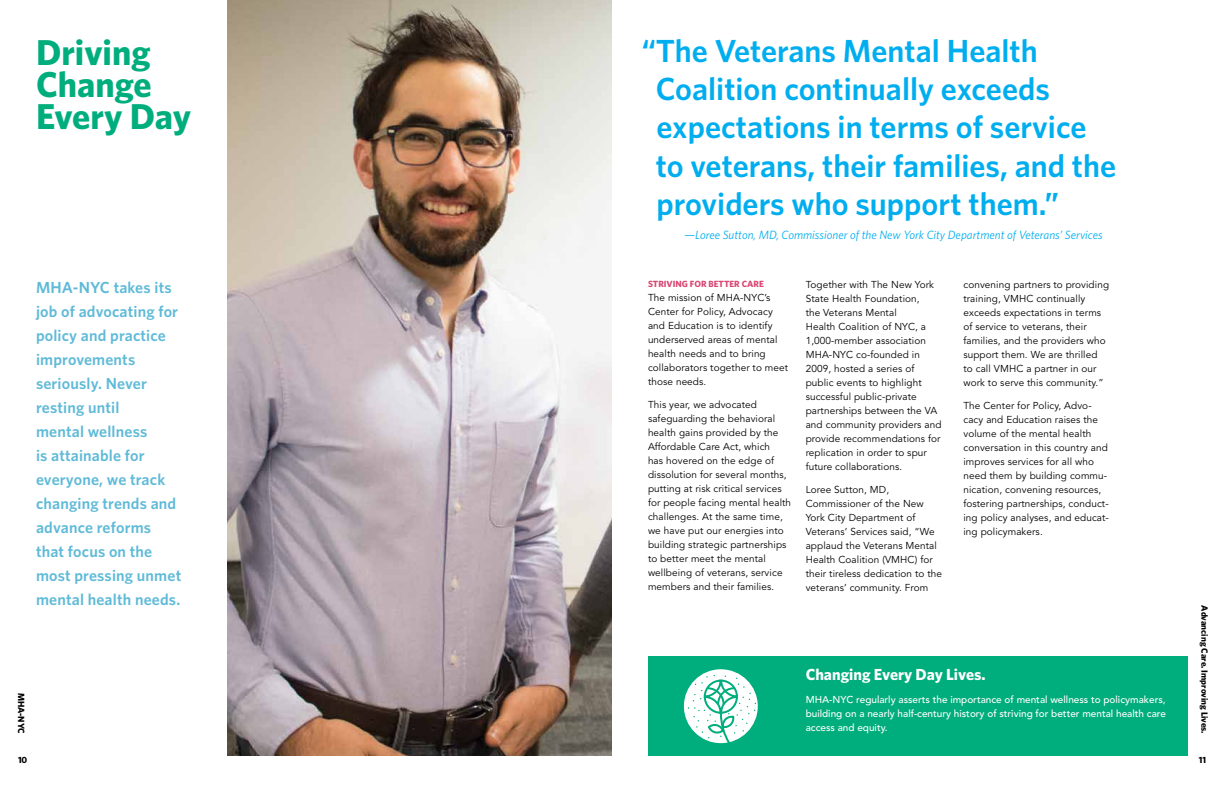
<style>
.page{position:relative;width:1224px;height:792px;background:#fff}
.page>*{position:absolute;margin:0;border:0;box-sizing:border-box;transform-origin:0 0}
.t1{font:700 36px/32px "Whitney";color:#00ad7c}
.t2{font:600 32px/38.4px "Whitney";color:#00aeef}
.t3{font:600 16px/24px "Whitney";letter-spacing:.01em;color:#5fbad8}
.t4{font:700 16px "Whitney";color:#fff}
.t5{font:italic 12px "Whitney";color:#00aeef}
.t6{font:10px/14px "Avenir LT Std";letter-spacing:.01em;color:#000}
.t7{font:500 10px/14px "Avenir LT Std";color:#fff;text-align:justify}
.t8{font:700 9px "Whitney";color:#000}
.t9{font:700 9px "Whitney";color:#d94772}
</style>
<div class="page">
<div style="left:648px;top:657px;width:540px;height:99px;background:#00ad7c"></div>
<div style="left:684px;top:669px;width:74px;height:74px;background:#fff;border-radius:50%"></div>
<svg style="left:688px;top:675px;width:68px;height:69px"></svg>
<img style="left:227px;top:0;width:385px;height:756px">
<h1 class="t1" style="left:36px;top:35px;width:157px">Driving<br>Change<br>Every Day</h1>
<p class="t3" style="left:36px;top:275px;width:147px">MHA-NYC takes its job of advocating for policy and practice improvements seriously. Never resting until<br>mental wellness<br>is attainable for everyone, we track changing trends and advance reforms that focus on the most pressing unmet mental health needs.</p>
<p class="t8" style="left:27px;top:693px;width:43px;rotate:90deg">MHA-NYC</p>
<h2 class="t2" style="left:656px;top:30px;width:462px;text-indent:-14px">“The Veterans Mental Health<br>Coalition continually exceeds expectations in terms of service to veterans, their families, and the providers who support them.”</h2>
<p class="t5" style="left:684px;top:227px;width:420px">—Loree Sutton, MD, Commissioner of the New York City Department of Veterans’ Services</p>
<p class="t9" style="left:648px;top:279px;width:117px">STRIVING FOR BETTER CARE</p>
<p class="t6" style="left:648px;top:291px;width:142px">The mission of MHA-NYC’s<br>Center for Policy, Advocacy and Education is to identify underserved areas of mental health needs and to bring collaborators together to meet those needs.</p>
<p class="t6" style="left:648px;top:398px;width:145px">This year, we advocated safeguarding the behavioral health gains provided by the<br>Affordable Care Act, which<br>has hovered on the edge of dissolution for several months, putting at risk critical services for people facing mental health challenges. At the same time, we have put our energies into building strategic partnerships to better meet the mental wellbeing of veterans, service members and their families.</p>
<p class="t6" style="left:806px;top:277px;width:137px">Together with The New York<br>State Health Foundation,<br>the Veterans Mental<br>Health Coalition of NYC, a<br>1,000-member association<br>MHA-NYC co-founded in<br>2009, hosted a series of public events to highlight successful public-private partnerships between the VA and community providers and provide recommendations for replication in order to spur future collaborations.</p>
<p class="t6" style="left:806px;top:482px;width:138px">Loree Sutton, MD,<br>Commissioner of the New<br>York City Department of<br>Veterans’ Services said, “We applaud the Veterans Mental<br>Health Coalition (VMHC) for their tireless dedication to the veterans’ community. From</p>
<p class="t6" style="left:963px;top:277px;width:147px">convening partners to providing training, VMHC continually exceeds expectations in terms of service to veterans, their families, and the providers who support them. We are thrilled to call VMHC a partner in our work to serve this community.”</p>
<p class="t6" style="left:963px;top:398px;width:147px">The Center for Policy, Advo&shy;cacy and Education raises the volume of the mental health conversation in this country and improves services for all who need them by building commu&shy;nication, convening resources, fostering partnerships, conduct&shy;ing policy analyses, and educat&shy;ing policymakers.</p>
<h3 class="t4" style="left:806px;top:665px;width:181px">Changing Every Day Lives.</h3>
<p class="t7" style="left:806px;top:693px;width:362px">MHA-NYC regularly asserts the importance of mental wellness to policymakers, building on a nearly half-century history of striving for better mental health care access and equity.</p>
<p class="t8" style="left:1210px;top:605px;width:130px;rotate:90deg">Advancing Care. Improving Lives.</p>
<p class="t8" style="left:18px;top:755px;width:11px">10</p>
<p class="t8" style="left:1199px;top:755px;width:9px">11</p>
</div>
